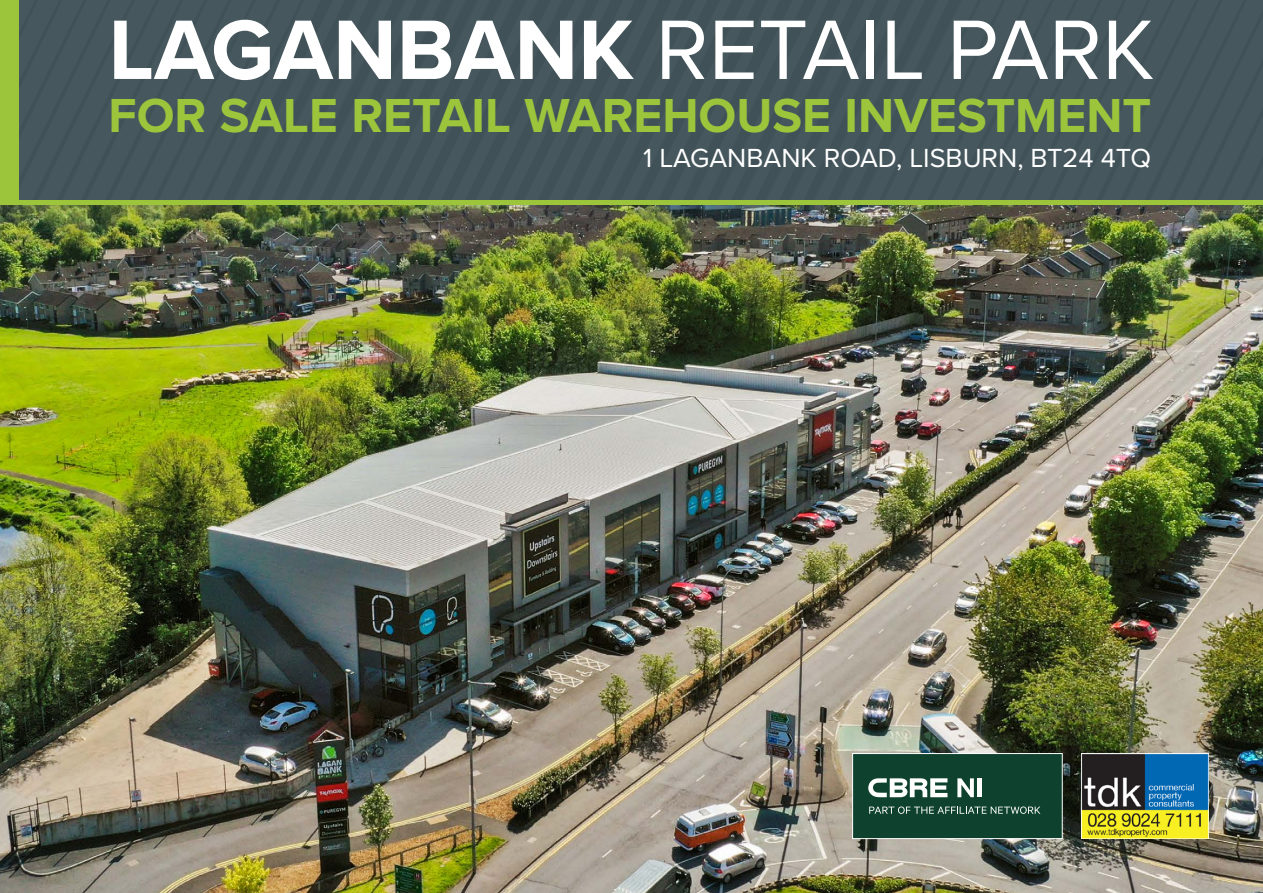
<style>
.page{position:relative;width:1263px;height:893px;background:#fff}
.page>*{position:absolute;margin:0;border:0;box-sizing:border-box;transform-origin:0 0}
.t1{font:87.45px "Proxima Nova";color:#fff}
.t2{font:700 49.5px "Proxima Nova";color:#9dc53c}
.t3{font:27.15px "Proxima Nova";color:#fff}
.s1{font-weight:700}
</style>
<div class="page">
<img style="left:0;top:205px;width:1263px;height:688px">
<div style="left:0;top:0;width:1263px;height:205px;background:#9dc53c"></div>
<div style="left:19px;top:0;width:1244px;height:200px;background:#46575e"></div>
<div style="left:852px;top:753px;width:211px;height:86px;background:#0f422e;border:1px solid #fff"></div>
<svg style="left:957px;top:778px;width:17px;height:19px"></svg>
<hr style="left:978px;top:778px;width:4px;height:19px;background:#fff">
<svg style="left:868px;top:778px;width:79px;height:19px"></svg>
<svg style="left:869px;top:806px;width:171px;height:8px"></svg>
<img style="left:1081px;top:753px;width:128px;height:86px">
<h1 class="t1" style="left:108px;top:-2px;width:1047px"><span class="s1">LAGANBANK</span> RETAIL PARK</h1>
<p class="t2" style="left:108px;top:86px;width:1044px">FOR SALE RETAIL WAREHOUSE INVESTMENT</p>
<p class="t3" style="left:643px;top:142px;width:509px">1 LAGANBANK ROAD, LISBURN, BT24 4TQ</p>
</div>
